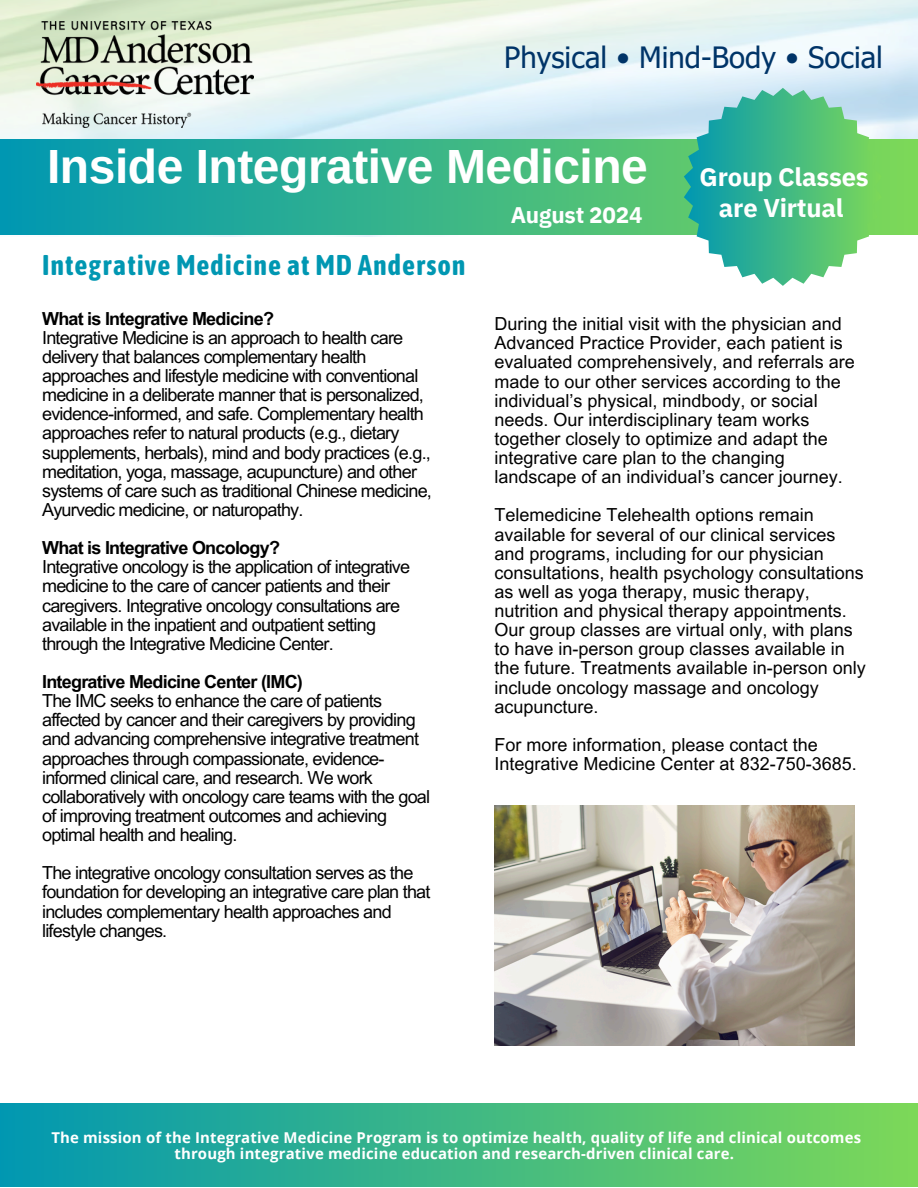
<style>
.page{position:relative;width:918px;height:1188px;background:#fff}
.page>*{position:absolute;margin:0;border:0;box-sizing:border-box;transform-origin:0 0}
.t1{font:700 48px "Arimo";letter-spacing:-.01em;color:#fff}
.t2{font:29.4px "Tahoma";color:#003468}
.t3{font:700 28.5px "Asap Condensed";letter-spacing:.03em;color:#0097b2}
.t4{font:700 25.5px/30.3px "IBM Plex Sans";letter-spacing:-.01em;color:#fff;text-align:center}
.t5{font:700 22.5px "IBM Plex Sans";letter-spacing:-.01em;color:#fff}
.t6{font:18px/19.2px "Arial MT Pro";letter-spacing:-.04em;color:#000}
.t7{font:18px/19.2px "Arial MT Pro";color:#000}
.t8{font:700 15px/15.8px "Open Sans";letter-spacing:.01em;color:#fff;text-align:center}
.s1{font-weight:700}
</style>
<div class="page">
<img style="left:0;top:0;width:918px;height:236px">
<svg style="left:0;top:139px;width:918px;height:96px;background:#32b18d"></svg>
<div style="left:0;top:1104px;width:918px;height:83px;background:linear-gradient(to right,#0197b2,#7dd858)"></div>
<svg style="left:684px;top:88px;width:198px;height:198px;background:#66c69f"></svg>
<img style="left:36px;top:22px;width:218px;height:106px">
<img style="left:495px;top:806px;width:360px;height:239px">
<h1 class="t2" style="left:504px;top:39px;width:380px">Physical • Mind-Body • Social</h1>
<h4 class="t1" style="left:47px;top:140px;width:602px">Inside Integrative Medicine</h4>
<h4 class="t5" style="left:511px;top:200px;width:133px">August 2024</h4>
<h2 class="t4" style="left:700px;top:162px;width:171px">Group Classes are Virtual</h2>
<h5 class="t3" style="left:42px;top:248px;width:425px">Integrative Medicine at MD Anderson</h5>
<h5 class="t6" style="left:42px;top:311px;width:391px"><span class="s1">What is Integrative Medicine?<br></span>Integrative Medicine is an approach to health care delivery that balances complementary health approaches and lifestyle medicine with conventional medicine in a deliberate manner that is personalized, evidence-informed, and safe. Complementary health approaches refer to natural products (e.g., dietary supplements, herbals), mind and body practices (e.g., meditation, yoga, massage, acupuncture) and other systems of care such as traditional Chinese medicine, Ayurvedic medicine, or naturopathy.</h5>
<h5 class="t6" style="left:42px;top:540px;width:370px"><span class="s1">What is Integrative Oncology?<br></span>Integrative oncology is the application of integrative medicine to the care of cancer patients and their caregivers. Integrative oncology consultations are available in the inpatient and outpatient setting through the Integrative Medicine Center.</h5>
<h5 class="t6" style="left:42px;top:674px;width:390px"><span class="s1">Integrative Medicine Center (IMC)<br></span>The IMC seeks to enhance the care of patients affected by cancer and their caregivers by providing and advancing comprehensive integrative treatment approaches through compassionate, evidence&shy;informed clinical care, and research. We work collaboratively with oncology care teams with the goal of improving treatment outcomes and achieving optimal health and healing.</h5>
<h5 class="t6" style="left:42px;top:866px;width:390px">The integrative oncology consultation serves as the foundation for developing an integrative care plan that includes complementary health approaches and lifestyle changes.</h5>
<h5 class="t7" style="left:495px;top:317px;width:362px">During the initial visit with the physician and Advanced Practice Provider, each patient is evaluated comprehensively, and referrals are made to our other services according to the individual’s physical, mindbody, or social needs. Our interdisciplinary team works together closely to optimize and adapt the integrative care plan to the changing landscape of an individual’s cancer journey.</h5>
<p class="t7" style="left:495px;top:508px;width:373px">Telemedicine Telehealth options remain available for several of our clinical services and programs, including for our physician consultations, health psychology consultations as well as yoga therapy, music therapy, nutrition and physical therapy appointments.<br>Our group classes are virtual only, with plans to have in-person group classes available in the future. Treatments available in-person only include oncology massage and oncology acupuncture.</p>
<p class="t7" style="left:495px;top:737px;width:364px">For more information, please contact the<br>Integrative Medicine Center at 832-750-3685.</p>
<h5 class="t8" style="left:51px;top:1129px;width:811px">The mission of the Integrative Medicine Program is to optimize health, quality of life and clinical outcomes through integrative medicine education and research-driven clinical care.</h5>
</div>
